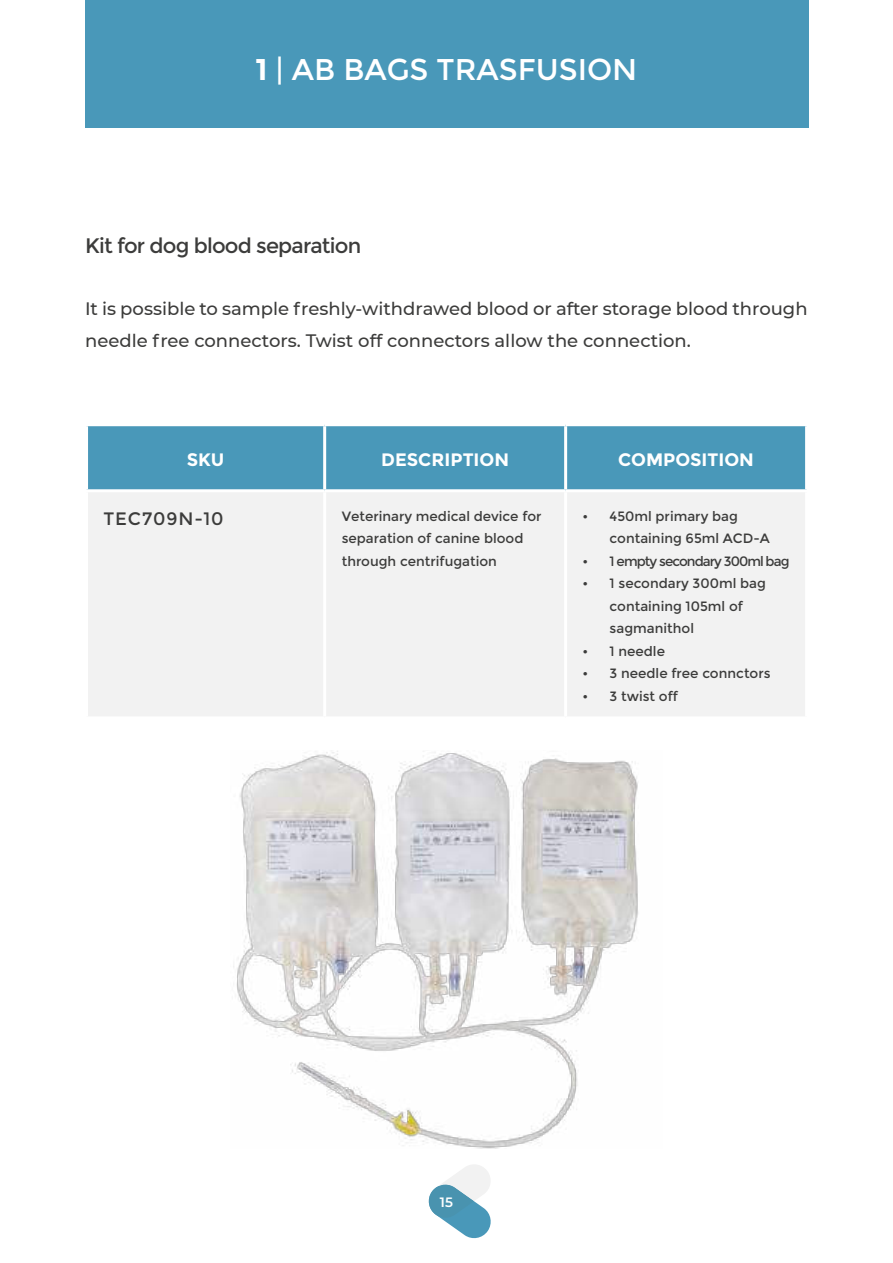
<style>
.page{position:relative;width:893px;height:1263px;background:#fff}
.page>*{position:absolute;margin:0;border:0;box-sizing:border-box;transform-origin:0 0}
.t1{font:30px "Montserrat";color:#fff}
.t2{font:21px "Montserrat";letter-spacing:-.035em;color:#3c3c3b}
.t3{font:500 18px/31.5px "Montserrat";color:#3c3c3b}
.t4{font:700 18px "Montserrat";color:#fff}
.t5{font:18px "Montserrat";letter-spacing:.05em;color:#3c3c3b}
.t6{font:13.5px/22.5px "Montserrat";color:#3c3c3b}
.t7{font:13.5px "Montserrat";letter-spacing:-.07em;color:#3c3c3b}
.t8{font:600 13.5px "Montserrat";color:#fff}
.s1{font-weight:700}
</style>
<div class="page">
<svg style="left:428px;top:1165px;width:63px;height:74px"></svg>
<div style="left:88px;top:426px;width:717px;height:63px;background:#4998b9"></div>
<div style="left:88px;top:493px;width:717px;height:223px;background:#f2f2f2"></div>
<hr style="left:323px;top:426px;width:3px;height:63px;background:#fff">
<hr style="left:564px;top:426px;width:3px;height:63px;background:#fff">
<hr style="left:323px;top:492px;width:3px;height:224px;background:#fff">
<hr style="left:564px;top:492px;width:3px;height:224px;background:#fff">
<img style="left:233px;top:751px;width:405px;height:398px">
<div style="left:85px;top:0;width:723px;height:128px;background:#4998b9"></div>
<h1 class="t1" style="left:256px;top:56px;width:383px"><span class="s1">1</span> | AB BAGS TRASFUSION</h1>
<h2 class="t2" style="left:85px;top:235px;width:278px">Kit for dog blood separation</h2>
<h3 class="t3" style="left:85px;top:294px;width:724px">It is possible to sample freshly-withdrawed blood or after storage blood through needle free connectors. Twist off connectors allow the connection.</h3>
<h3 class="t4" style="left:187px;top:452px;width:39px">SKU</h3>
<h3 class="t4" style="left:381px;top:452px;width:129px">DESCRIPTION</h3>
<h3 class="t4" style="left:618px;top:452px;width:137px">COMPOSITION</h3>
<h3 class="t5" style="left:104px;top:511px;width:122px">TEC709N-10</h3>
<p class="t6" style="left:342px;top:506px;width:201px">Veterinary medical device for separation of canine blood through centrifugation</p>
<p class="t6" style="left:583px;top:506px;width:7px">ï</p>
<p class="t6" style="left:610px;top:506px;width:162px">450ml primary bag containing 65ml ACD-A</p>
<p class="t6" style="left:583px;top:551px;width:7px">ï</p>
<p class="t7" style="left:610px;top:555px;width:181px">1 empty secondary 300ml bag</p>
<p class="t6" style="left:583px;top:573px;width:7px">ï</p>
<p class="t6" style="left:610px;top:573px;width:158px">1 secondary 300ml bag containing 105ml of sagmanithol</p>
<p class="t6" style="left:583px;top:641px;width:7px">ï</p>
<p class="t6" style="left:610px;top:641px;width:57px">1 needle</p>
<p class="t6" style="left:583px;top:663px;width:7px">ï</p>
<p class="t6" style="left:610px;top:663px;width:162px">3 needle free connctors</p>
<p class="t6" style="left:583px;top:686px;width:7px">ï</p>
<p class="t6" style="left:610px;top:686px;width:70px">3 twist off</p>
<p class="t8" style="left:440px;top:1194px;width:15px">15</p>
</div>
